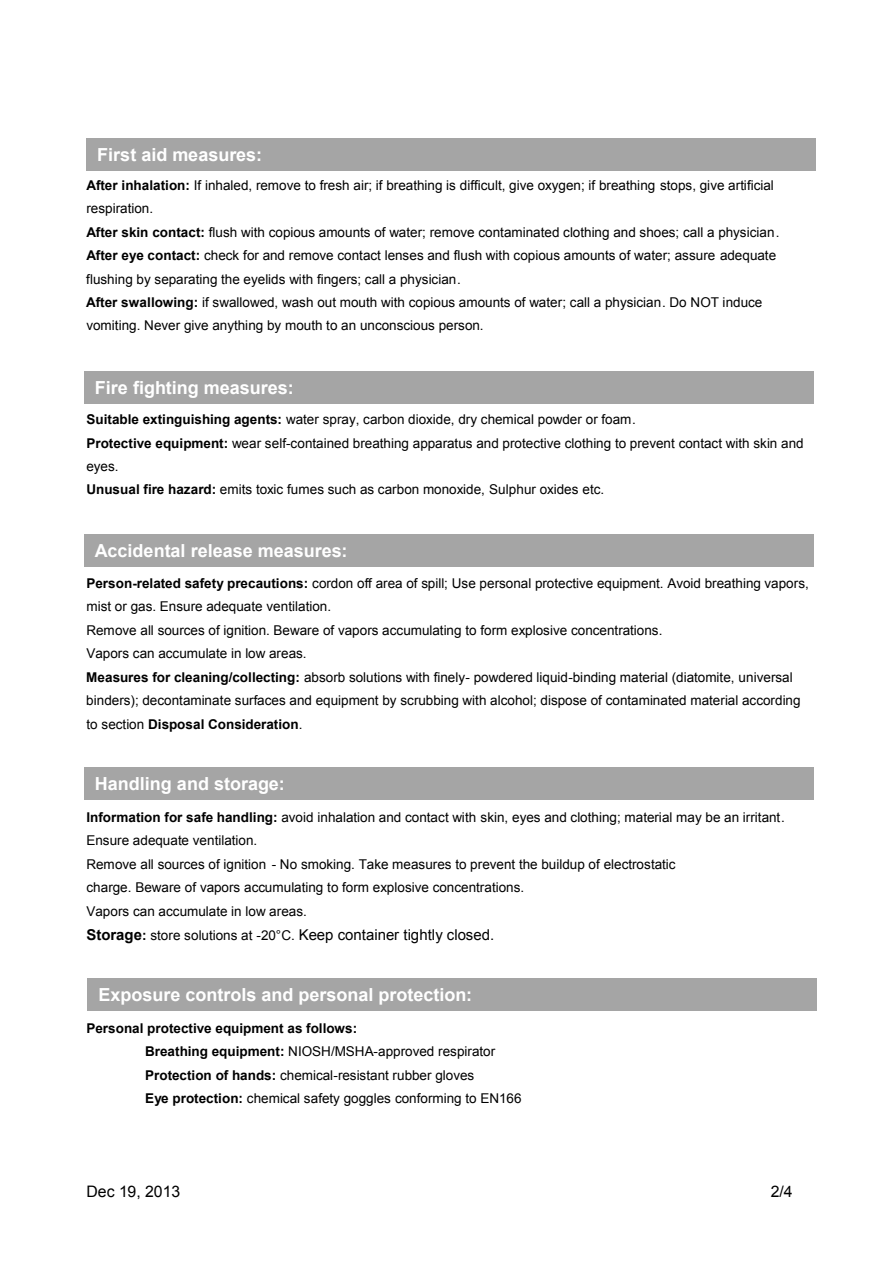
<style>
.page{position:relative;width:893px;height:1263px;background:#fff}
.page>*{position:absolute;margin:0;border:0;box-sizing:border-box;transform-origin:0 0}
.t1{font:700 18px "Arial";color:#fff}
.t2{font:15.9px "Arial";color:#000}
.t3{font:15px "Arial";color:#000}
.t4{font:13.5px/23.4px "Arial";color:#000}
.s1{font-weight:700}
.s2{font-weight:700;font-size:13.5px}
.s3{font-size:13.5px}
</style>
<div class="page">
<div style="left:86px;top:138px;width:729px;height:32px;background:#a5a5a5"></div>
<div style="left:84px;top:371px;width:729px;height:33px;background:#a5a5a5"></div>
<div style="left:84px;top:534px;width:729px;height:33px;background:#a5a5a5"></div>
<div style="left:84px;top:767px;width:729px;height:33px;background:#a5a5a5"></div>
<div style="left:88px;top:979px;width:729px;height:32px;background:#a5a5a5"></div>
<h1 class="t1" style="left:97px;top:142px;width:166px">First aid measures:</h1>
<p class="t4" style="left:86px;top:174px;width:695px"><span class="s1">After inhalation:</span> If inhaled, remove to fresh air; if breathing is difficult, give oxygen; if breathing stops, give artificial respiration.<br><span class="s1">After skin contact:</span> flush with copious amounts of water; remove contaminated clothing and shoes; call a physician.<br><span class="s1">After eye contact:</span> check for and remove contact lenses and flush with copious amounts of water; assure adequate flushing by separating the eyelids with fingers; call a physician.<br><span class="s1">After swallowing:</span> if swallowed, wash out mouth with copious amounts of water; call a physician. Do NOT induce vomiting. Never give anything by mouth to an unconscious person.</p>
<h1 class="t1" style="left:95px;top:376px;width:200px">Fire fighting measures:</h1>
<p class="t4" style="left:86px;top:408px;width:719px"><span class="s1">Suitable extinguishing agents:</span> water spray, carbon dioxide, dry chemical powder or foam.<br><span class="s1">Protective equipment:</span> wear self-contained breathing apparatus and protective clothing to prevent contact with skin and eyes.<br><span class="s1">Unusual fire hazard:</span> emits toxic fumes such as carbon monoxide, Sulphur oxides etc.</p>
<h1 class="t1" style="left:95px;top:539px;width:254px">Accidental release measures:</h1>
<p class="t4" style="left:86px;top:572px;width:724px"><span class="s1">Person-related safety precautions:</span> cordon off area of spill; Use personal protective equipment. Avoid breathing vapors, mist or gas. Ensure adequate ventilation.<br>Remove all sources of ignition. Beware of vapors accumulating to form explosive concentrations.<br>Vapors can accumulate in low areas.<br><span class="s1">Measures for cleaning/collecting:</span> absorb solutions with finely- powdered liquid-binding material (diatomite, universal binders); decontaminate surfaces and equipment by scrubbing with alcohol; dispose of contaminated material according to section <span class="s1">Disposal Consideration</span>.</p>
<h1 class="t1" style="left:95px;top:772px;width:191px">Handling and storage:</h1>
<p class="t4" style="left:86px;top:806px;width:700px"><span class="s1">Information for safe handling:</span> avoid inhalation and contact with skin, eyes and clothing; material may be an irritant.<br>Ensure adequate ventilation.<br>Remove all sources of ignition - No smoking. Take measures to prevent the buildup of electrostatic<br>charge. Beware of vapors accumulating to form explosive concentrations.<br>Vapors can accumulate in low areas.</p>
<p class="t3" style="left:86px;top:925px;width:409px"><span class="s1">Storage</span><span class="s2">:</span> <span class="s3">store solutions at -20°C.</span> Keep container tightly closed.</p>
<h1 class="t1" style="left:98px;top:983px;width:375px">Exposure controls and personal protection:</h1>
<p class="t4" style="left:145px;top:1016px;width:378px;text-indent:-59px"><span class="s1">Personal protective equipment as follows:<br>Breathing equipment:</span> NIOSH/MSHA-approved respirator <span class="s1">Protection of hands:</span> chemical-resistant rubber gloves<br><span class="s1">Eye protection:</span> chemical safety goggles conforming to EN166</p>
<p class="t2" style="left:86px;top:1181px;width:95px">Dec 19, 2013</p>
<p class="t2" style="left:771px;top:1181px;width:23px">2/4</p>
</div>
